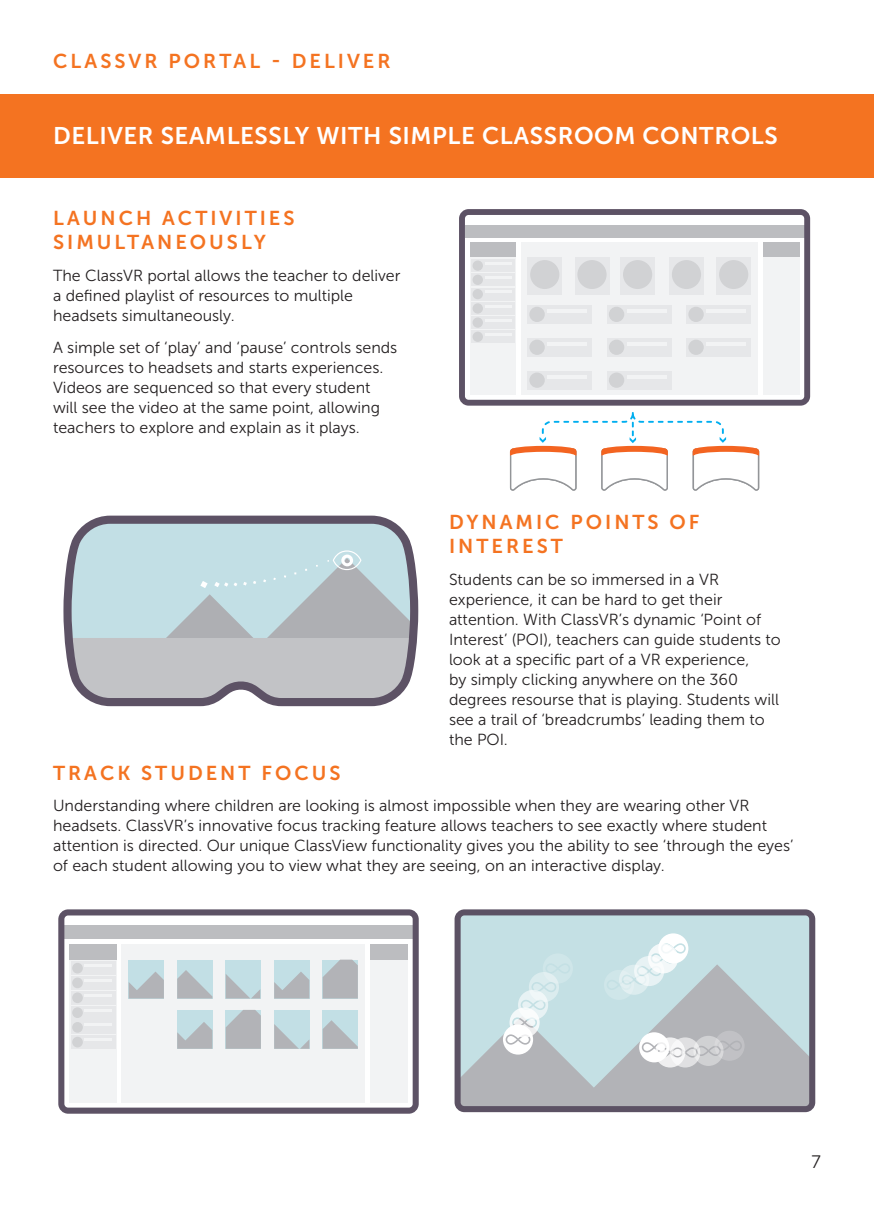
<style>
.page{position:relative;width:874px;height:1225px;background:#fff}
.page>*{position:absolute;margin:0;border:0;box-sizing:border-box;transform-origin:0 0}
.t1{font:24px "Museo Sans 700";letter-spacing:.025em;color:#fff}
.t2{font:20px/24px "Museo Sans 700";letter-spacing:.15em;color:#f47321}
.t3{font:18px "Museo Sans 300";color:#231f20}
.t4{font:16px/20px "Museo Sans 300";color:#231f20}
</style>
<div class="page">
<svg style="left:459px;top:209px;width:350px;height:197px"></svg>
<svg style="left:509px;top:412px;width:249px;height:79px"></svg>
<div style="left:693px;top:446px;width:64px;height:8px;background:#f36421;border-radius:50%"></div>
<div style="left:693px;top:452px;width:64px;height:7px;background:#fff;border-radius:50%"></div>
<svg style="left:63px;top:515px;width:355px;height:192px"></svg>
<svg style="left:72px;top:550px;width:342px;height:150px;background:#bbc7cc"></svg>
<div style="left:17px;top:94px;width:856px;height:84px;background:#f47321"></div>
<div style="left:0;top:94px;width:17px;height:84px;background:#f47321"></div>
<svg style="left:58px;top:909px;width:360px;height:204px;fill:#f2f3f4"></svg>
<div style="left:129px;top:959px;width:35px;height:39px;background:#c2dfe5"></div>
<svg style="left:129px;top:972px;width:35px;height:26px"></svg>
<svg style="left:274px;top:971px;width:35px;height:27px"></svg>
<div style="left:177px;top:959px;width:35px;height:39px;background:#c2dfe5"></div>
<svg style="left:177px;top:970px;width:35px;height:28px"></svg>
<div style="left:322px;top:1010px;width:35px;height:38px;background:#c2dfe5"></div>
<svg style="left:322px;top:1020px;width:35px;height:28px"></svg>
<div style="left:225px;top:959px;width:36px;height:39px;background:#c2dfe5"></div>
<svg style="left:225px;top:974px;width:35px;height:24px"></svg>
<div style="left:274px;top:1010px;width:35px;height:38px;background:#c2dfe5"></div>
<svg style="left:274px;top:1024px;width:35px;height:24px"></svg>
<svg style="left:322px;top:959px;width:35px;height:39px"></svg>
<svg style="left:111px;top:1010px;width:150px;height:49px"></svg>
<svg style="left:454px;top:909px;width:360px;height:203px;background:#b2c0c6"></svg>
<svg style="left:489px;top:953px;width:90px;height:160px;background:#c0cdd1"></svg>
<svg style="left:638px;top:1030px;width:106px;height:37px"></svg>
<svg style="left:603px;top:933px;width:85px;height:67px"></svg>
<p class="t2" style="left:53px;top:49px;width:339px">CLASSVR PORTAL - DELIVER</p>
<h1 class="t1" style="left:53px;top:122px;width:725px">DELIVER SEAMLESSLY WITH SIMPLE CLASSROOM CONTROLS</h1>
<p class="t2" style="left:53px;top:206px;width:243px">LAUNCH ACTIVITIES<br>SIMULTANEOUSLY</p>
<p class="t4" style="left:53px;top:266px;width:349px">The ClassVR portal allows the teacher to deliver a defined playlist of resources to multiple headsets simultaneously.</p>
<p class="t4" style="left:53px;top:337px;width:345px">A simple set of ‘play’ and ‘pause’ controls sends resources to headsets and starts experiences.<br>Videos are sequenced so that every student will see the video at the same point, allowing teachers to explore and explain as it plays.</p>
<p class="t2" style="left:53px;top:761px;width:289px">TRACK STUDENT FOCUS</p>
<p class="t2" style="left:449px;top:510px;width:252px">DYNAMIC POINTS OF<br>INTEREST</p>
<p class="t4" style="left:449px;top:570px;width:333px">Students can be so immersed in a VR experience, it can be hard to get their attention. With ClassVR’s dynamic ‘Point of Interest’ (POI), teachers can guide students to look at a specific part of a VR experience,<br>by simply clicking anywhere on the 360 degrees resourse that is playing. Students will see a trail of ‘breadcrumbs’ leading them to the POI.</p>
<p class="t4" style="left:53px;top:795px;width:741px">Understanding where children are looking is almost impossible when they are wearing other VR headsets. ClassVR’s innovative focus tracking feature allows teachers to see exactly where student attention is directed. Our unique ClassView functionality gives you the ability to see ‘through the eyes’ of each student allowing you to view what they are seeing, on an interactive display.</p>
<p class="t3" style="left:811px;top:1152px;width:11px">7</p>
</div>
